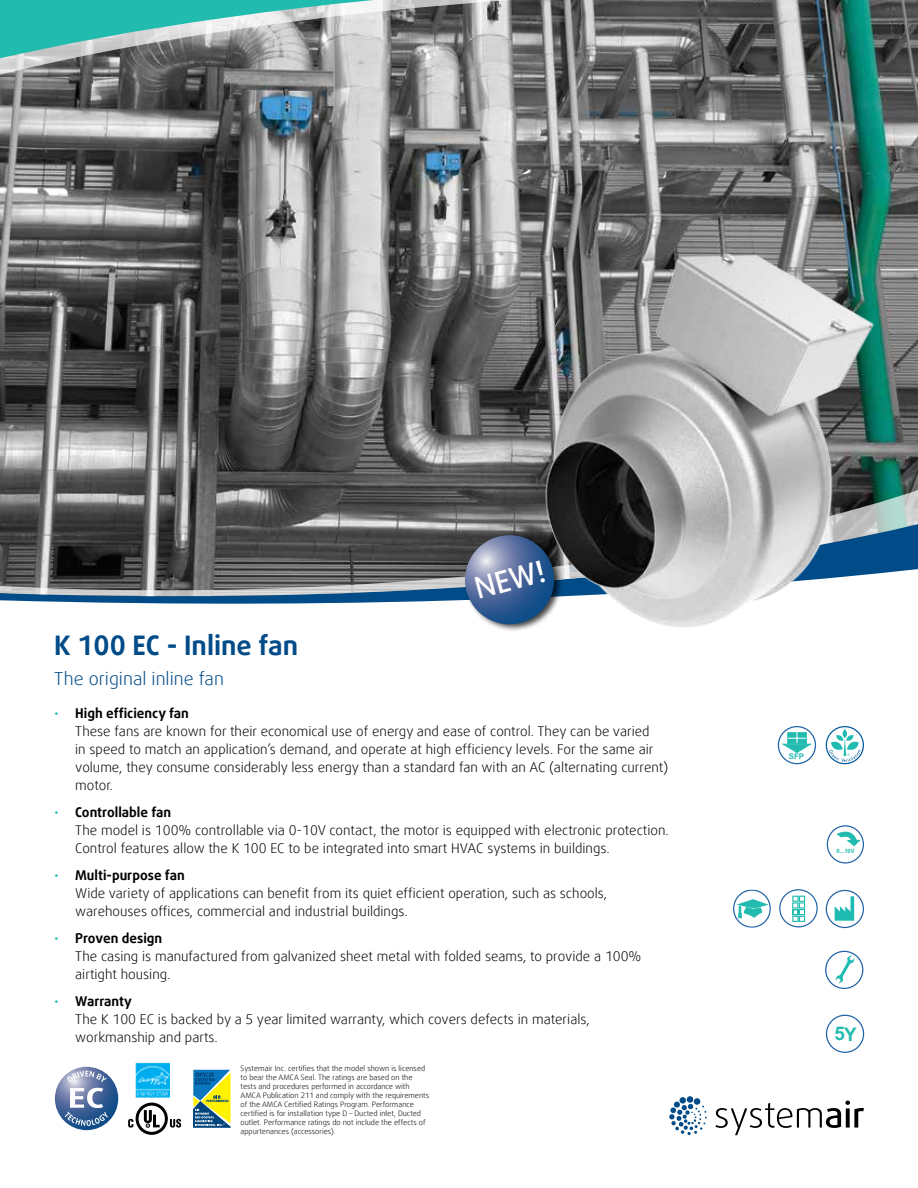
<style>
.page{position:relative;width:918px;height:1188px;background:#fff}
.page>*{position:absolute;margin:0;border:0;box-sizing:border-box;transform-origin:0 0}
.t1{font:500 30.15px "Daxline Offc Pro";color:#fff}
.t2{font:700 27px "Daxline Offc Pro";color:#004b88}
.t3{font:700 18.75px "Arial";color:#21bbaf}
.t4{font:300 18px "Daxline Offc Pro";color:#004b88}
.t5{font:300 13.5px/18px "Daxline Offc Pro";color:#000}
.t6{font:700 7.8px "Arial";color:#21bbaf}
.t7{font:300 7.5px/9px "Daxline Offc Pro";color:#000}
.t8{font:700 5.85px "Arial";color:#20bbaf}
.s1{font-weight:400;color:#21bbaf}
.s2{font-weight:700}
</style>
<div class="page">
<img style="left:0;top:0;width:918px;height:476px">
<svg style="left:0;top:0;width:609px;height:77px;background:#878787"></svg>
<svg style="left:0;top:0;width:598px;height:61px;background:#7da5a2"></svg>
<svg style="left:0;top:476px;width:918px;height:128px;background:#5d6569"></svg>
<svg style="left:826px;top:951px;width:37px;height:37px"></svg>
<div style="left:825px;top:951px;width:38px;height:38px;border:1px solid #1f62a6;border-radius:50%"></div>
<svg style="left:835px;top:956px;width:20px;height:27px"></svg>
<svg style="left:715px;top:1101px;width:149px;height:34px"></svg>
<svg style="left:669px;top:1096px;width:38px;height:39px"></svg>
<div style="left:827px;top:825px;width:37px;height:39px;border:1px solid #1e61a5;border-radius:50%"></div>
<svg style="left:836px;top:827px;width:25px;height:20px"></svg>
<svg style="left:778px;top:727px;width:37px;height:37px"></svg>
<div style="left:778px;top:726px;width:38px;height:38px;border:1px solid #1f62a6;border-radius:50%"></div>
<svg style="left:780px;top:732px;width:33px;height:21px"></svg>
<svg style="left:826px;top:727px;width:37px;height:37px"></svg>
<div style="left:826px;top:726px;width:38px;height:38px;border:1px solid #005a9c;border-radius:50%"></div>
<svg style="left:829px;top:729px;width:32px;height:33px"></svg>
<svg style="left:733px;top:889px;width:38px;height:39px"></svg>
<div style="left:779px;top:889px;width:39px;height:38px;border:1px solid #2062a6;border-radius:50%"></div>
<svg style="left:792px;top:895px;width:14px;height:27px"></svg>
<svg style="left:826px;top:890px;width:37px;height:37px"></svg>
<div style="left:826px;top:890px;width:38px;height:38px;border:1px solid #2263a6;border-radius:50%"></div>
<svg style="left:835px;top:896px;width:19px;height:25px"></svg>
<div style="left:826px;top:1015px;width:38px;height:38px;border:1px solid #1f62a6;border-radius:50%"></div>
<img style="left:450px;top:518px;width:90px;height:113px">
<svg style="left:460px;top:535px;width:80px;height:94px;background:#677c9f"></svg>
<svg style="left:55px;top:1067px;width:63px;height:63px"></svg>
<svg style="left:67px;top:1071px;width:40px;height:11px"></svg>
<svg style="left:65px;top:1088px;width:43px;height:38px"></svg>
<img style="left:135px;top:1062px;width:35px;height:36px">
<svg style="left:128px;top:1103px;width:53px;height:32px"></svg>
<svg style="left:193px;top:1070px;width:38px;height:57px;background:#79a373"></svg>
<img style="left:540px;top:246px;width:340px;height:381px">
<h1 class="t1" style="left:470px;top:569px;width:73px;rotate:-15deg">NEW!</h1>
<h2 class="t2" style="left:54px;top:627px;width:245px">K 100 EC - Inline fan</h2>
<h3 class="t4" style="left:54px;top:667px;width:171px">The original inline fan</h3>
<p class="t5" style="left:75px;top:704px;width:594px;text-indent:-21px"><span class="s1">•</span> <span class="s2">High efficiency fan<br></span>These fans are known for their economical use of energy and ease of control. They can be varied<br>in speed to match an application’s demand, and operate at high efficiency levels. For the same air volume, they consume considerably less energy than a standard fan with an AC (alternating current) motor.</p>
<p class="t5" style="left:75px;top:803px;width:595px;text-indent:-21px"><span class="s1">•</span> <span class="s2">Controllable fan<br></span>The model is 100% controllable via 0-10V contact, the motor is equipped with electronic protection.<br>Control features allow the K 100 EC to be integrated into smart HVAC systems in buildings.</p>
<p class="t5" style="left:75px;top:866px;width:533px;text-indent:-21px"><span class="s1">•</span> <span class="s2">Multi-purpose fan<br></span>Wide variety of applications can benefit from its quiet efficient operation, such as schools, warehouses offices, commercial and industrial buildings.</p>
<p class="t5" style="left:75px;top:929px;width:568px;text-indent:-21px"><span class="s1">•</span> <span class="s2">Proven design<br></span>The casing is manufactured from galvanized sheet metal with folded seams, to provide a 100% airtight housing.</p>
<p class="t5" style="left:75px;top:992px;width:516px;text-indent:-21px"><span class="s1">•</span> <span class="s2">Warranty<br></span>The K 100 EC is backed by a 5 year limited warranty, which covers defects in materials, workmanship and parts.</p>
<p class="t7" style="left:241px;top:1064px;width:190px">Systemair Inc. certifies that the model shown is licensed to bear the AMCA Seal. The ratings are based on the tests and procedures performed in accordance with AMCA Publication 211 and comply with the requirements of the AMCA Certified Ratings Program. Performance certified is for installation type D – Ducted inlet, Ducted outlet. Performance ratings do not include the effects of appurtenances (accessories).</p>
<p class="t6" style="left:789px;top:751px;width:17px">SFP</p>
<p class="t8" style="left:836px;top:848px;width:20px">0...10V</p>
<h3 class="t3" style="left:834px;top:1021px;width:24px">5Y</h3>
</div>
